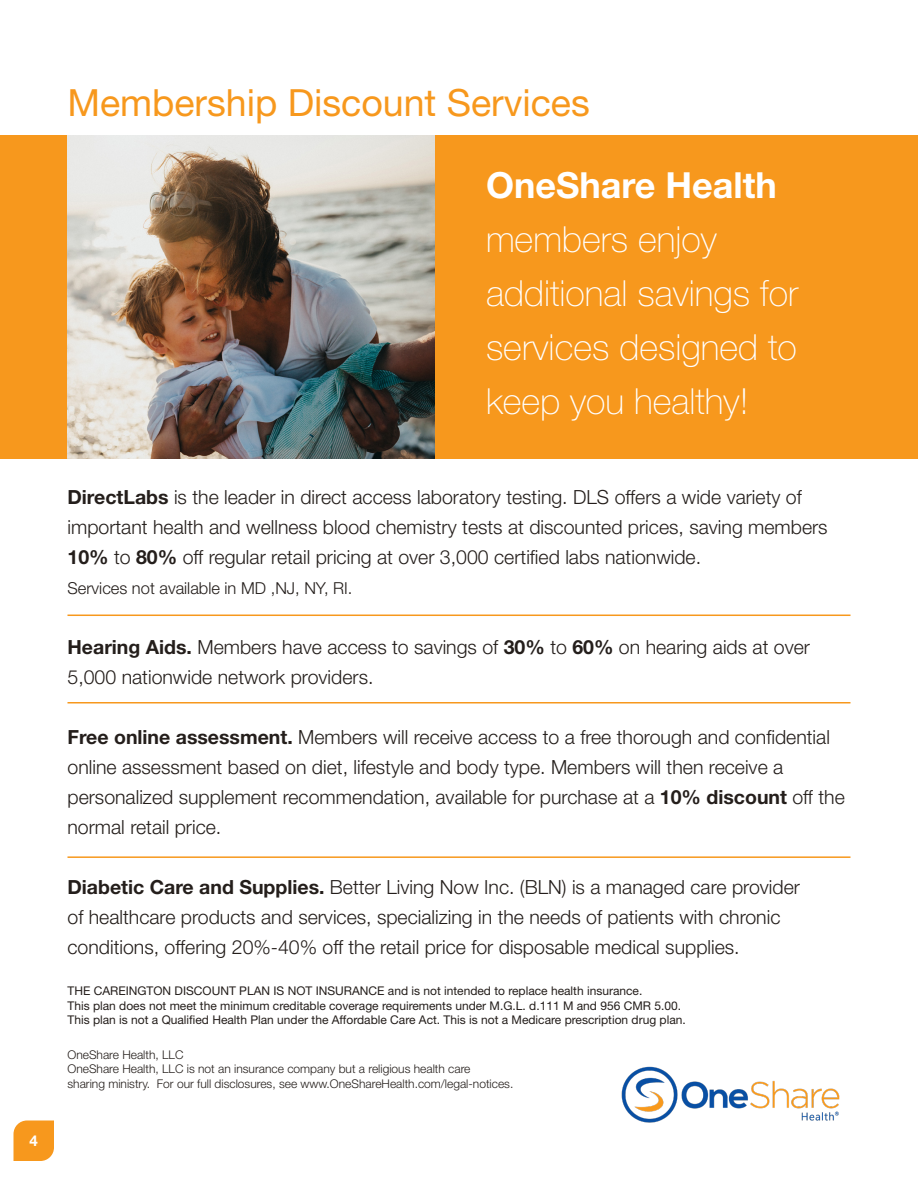
<style>
.page{position:relative;width:918px;height:1188px;background:#fff}
.page>*{position:absolute;margin:0;border:0;box-sizing:border-box;transform-origin:0 0}
.t1{font:37.5px "Helvetica Neue LT Std";color:#f7981d}
.t2{font:100 36px/54px "Helvetica Neue LT Std";color:#fff}
.t3{font:300 19.5px/30px "Helvetica Neue LT Std";color:#241e1b}
.t4{font:300 16.5px "Helvetica Neue LT Std";color:#241e1b}
.t5{font:700 15px "Helvetica Neue LT Std";color:#fff}
.t6{font:12px "Helvetica Neue LT Std";color:#241e1b}
.t7{font:300 12px "Helvetica Neue LT Std";color:#241e1b}
.s1{font-weight:700}
</style>
<div class="page">
<div style="left:0;top:135px;width:918px;height:324px;background:#f7981d"></div>
<svg style="left:14px;top:1120px;width:40px;height:41px;background:#f79d29"></svg>
<hr style="left:68px;top:856px;width:782px;height:2px;background:#f7981d">
<hr style="left:68px;top:702px;width:782px;height:2px;background:#f7981d">
<hr style="left:68px;top:615px;width:782px;height:1px;background:#f7981d">
<img style="left:68px;top:135px;width:366px;height:324px">
<img style="left:622px;top:1066px;width:218px;height:57px">
<p class="t5" style="left:30px;top:1132px;width:10px">4</p>
<p class="t1" style="left:68px;top:80px;width:524px">Membership Discount Services</p>
<p class="t2" style="left:486px;top:159px;width:314px"><span class="s1">OneShare Health </span>members enjoy additional savings for services designed to keep you healthy!</p>
<p class="t3" style="left:68px;top:482px;width:762px"><span class="s1">DirectLabs</span> is the leader in direct access laboratory testing. DLS offers a wide variety of important health and wellness blood chemistry tests at discounted prices, saving members<br><span class="s1">10%</span> to <span class="s1">80%</span> off regular retail pricing at over 3,000 certified labs nationwide.</p>
<p class="t4" style="left:68px;top:578px;width:286px">Services not available in MD ,NJ, NY, RI.</p>
<p class="t3" style="left:68px;top:632px;width:744px"><span class="s1">Hearing Aids.</span> Members have access to savings of <span class="s1">30%</span> to <span class="s1">60%</span> on hearing aids at over<br>5,000 nationwide network providers.</p>
<p class="t3" style="left:68px;top:722px;width:779px"><span class="s1">Free online assessment.</span> Members will receive access to a free thorough and confidential online assessment based on diet, lifestyle and body type. Members will then receive a personalized supplement recommendation, available for purchase at a <span class="s1">10% discount</span> off the normal retail price.</p>
<p class="t3" style="left:68px;top:872px;width:734px"><span class="s1">Diabetic Care and Supplies.</span> Better Living Now Inc. (BLN) is a managed care provider of healthcare products and services, specializing in the needs of patients with chronic conditions, offering 20%-40% off the retail price for disposable medical supplies.</p>
<p class="t6" style="left:68px;top:984px;width:576px">THE CAREINGTON DISCOUNT PLAN IS NOT INSURANCE and is not intended to replace health insurance.</p>
<p class="t6" style="left:68px;top:998px;width:615px">This plan does not meet the minimum creditable coverage requirements under M.G.L. d.111 M and 956 CMR 5.00.</p>
<p class="t6" style="left:68px;top:1013px;width:620px">This plan is not a Qualified Health Plan under the Affordable Care Act. This is not a Medicare prescription drug plan.</p>
<p class="t7" style="left:68px;top:1047px;width:118px">OneShare Health, LLC</p>
<p class="t7" style="left:68px;top:1062px;width:405px">OneShare Health, LLC is not an insurance company but a religious health care</p>
<p class="t7" style="left:68px;top:1076px;width:447px">sharing ministry. For our full disclosures, see www.OneShareHealth.com/legal-notices.</p>
</div>
